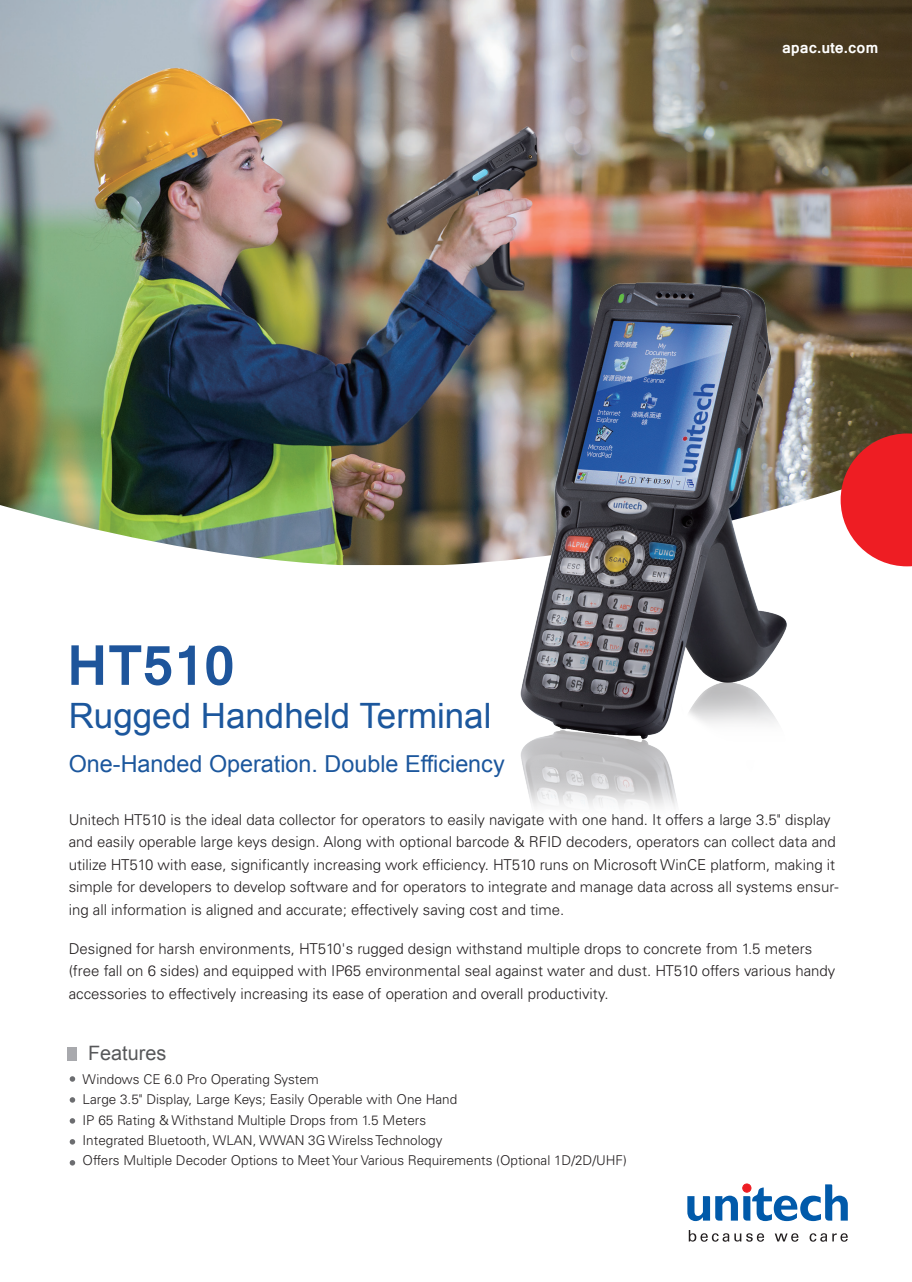
<style>
.page{position:relative;width:912px;height:1282px;background:#fff}
.page>*{position:absolute;margin:0;border:0;box-sizing:border-box;transform-origin:0 0}
.t1{font:700 53.25px "Mangal";color:#1e559b}
.t2{font:34.95px "Arial";color:#1c579d}
.t3{font:23.4px "Arial";color:#1c579d}
.t4{font:19.8px "Arial";color:#57585a}
.t5{font:300 15px/22.5px "Univers";color:#231f20}
.t6{font:700 15px "Mangal";color:#fff}
.t7{font:300 13.5px/20.2px "Univers";color:#231f20}
</style>
<div class="page">
<img style="left:0;top:0;width:911px;height:565px">
<img style="left:444px;top:220px;width:425px;height:587px">
<svg style="left:688px;top:1230px;width:76px;height:11px"></svg>
<svg style="left:774px;top:1233px;width:24px;height:8px"></svg>
<svg style="left:809px;top:1233px;width:38px;height:8px"></svg>
<div style="left:742px;top:1183px;width:9px;height:9px;border:1px solid #ee1d23;border-radius:50%"></div>
<svg style="left:687px;top:1184px;width:160px;height:36px"></svg>
<svg style="left:70px;top:1076px;width:5px;height:5px"></svg>
<svg style="left:70px;top:1097px;width:5px;height:5px"></svg>
<svg style="left:70px;top:1118px;width:5px;height:5px"></svg>
<svg style="left:70px;top:1160px;width:5px;height:5px"></svg>
<svg style="left:70px;top:1139px;width:5px;height:5px"></svg>
<svg style="left:840px;top:433px;width:71px;height:133px;background:#de393a"></svg>
<div style="left:68px;top:1046px;width:9px;height:14px;background:#a8a9ad"></div>
<h1 class="t1" style="left:67px;top:616px;width:169px">HT510</h1>
<h2 class="t2" style="left:69px;top:692px;width:424px">Rugged Handheld Terminal</h2>
<h3 class="t3" style="left:69px;top:748px;width:437px">One-Handed Operation. Double Efficiency</h3>
<p class="t6" style="left:782px;top:34px;width:98px">apac.ute.com</p>
<p class="t5" style="left:69px;top:808px;width:771px">Unitech HT510 is the ideal data collector for operators to easily navigate with one hand. It offers a large 3.5" display and easily operable large keys design. Along with optional barcode &amp; RFID decoders, operators can collect data and utilize HT510 with ease, significantly increasing work efficiency. HT510 runs on Microsoft WinCE platform, making it simple for developers to develop software and for operators to integrate and manage data across all systems ensur&shy;ing all information is aligned and accurate; effectively saving cost and time.</p>
<p class="t5" style="left:69px;top:937px;width:768px">Designed for harsh environments, HT510's rugged design withstand multiple drops to concrete from 1.5 meters (free fall on 6 sides) and equipped with IP65 environmental seal against water and dust. HT510 offers various handy accessories to effectively increasing its ease of operation and overall productivity.</p>
<h3 class="t4" style="left:88px;top:1040px;width:80px">Features</h3>
<p class="t7" style="left:83px;top:1069px;width:546px">Windows CE 6.0 Pro Operating System<br>Large 3.5" Display, Large Keys; Easily Operable with One Hand<br>IP 65 Rating &amp; Withstand Multiple Drops from 1.5 Meters<br>Integrated Bluetooth, WLAN, WWAN 3G Wirelss Technology<br>Offers Multiple Decoder Options to Meet Your Various Requirements (Optional 1D/2D/UHF)</p>
</div>
